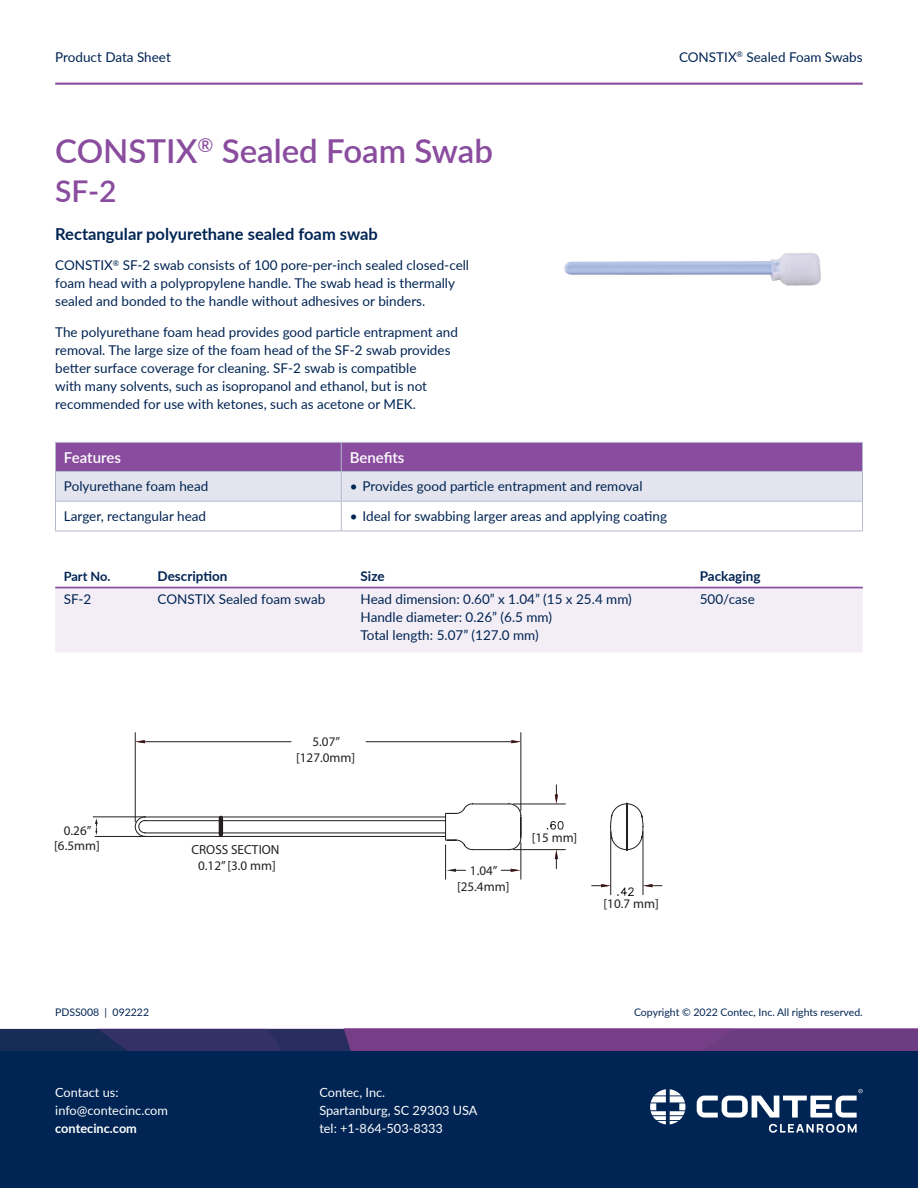
<style>
.page{position:relative;width:918px;height:1188px;background:#fff}
.page>*{position:absolute;margin:0;border:0;box-sizing:border-box;transform-origin:0 0}
.Main_heading{font:600 33px "Lato";color:#894c9e}
.Main_heading-2{font:600 30px "Lato";color:#894c9e}
.Sub_heading{font:700 16.5px "Lato";color:#002453}
.Table_heading-white{font:600 15px "Lato";color:#fff}
.Body{font:13.5px/18px "Lato";color:#002453}
.Packaging_table_text{font:13.5px "Lato";color:#002453}
.Table_text{font:13.5px "Lato";color:#002453}
.t1{font:700 13.5px "Lato";color:#002453}
.t2{font:13.2px/15.8px "Myriad Pro";color:#231f20;text-align:center}
.t3{font:12.75px/18px "Lato";color:#fff}
.t4{font:700 12.75px "Lato";color:#fff}
._04__Body_text{font:700 12.75px "Lato";letter-spacing:-.01em;color:#002453}
.t5{font:10.5px "Lato";color:#002453}
</style>
<div class="page">
<div style="left:0;top:1039px;width:918px;height:149px;background:#002453"></div>
<svg style="left:769px;top:1124px;width:88px;height:9px"></svg>
<svg style="left:697px;top:1089px;width:166px;height:29px"></svg>
<svg style="left:650px;top:1089px;width:35px;height:35px"></svg>
<svg style="left:0;top:1029px;width:918px;height:21px;background:#563876"></svg>
<hr style="left:55px;top:83px;width:808px;height:2px;background:#894c9e">
<svg style="left:55px;top:442px;width:808px;height:59px;background:#b69ac6"></svg>
<hr style="left:55px;top:501px;width:286px;height:1px;background:#b3bad0">
<hr style="left:55px;top:501px;width:1px;height:30px;background:#b3bad0">
<hr style="left:341px;top:501px;width:522px;height:1px;background:#b3bad0">
<hr style="left:341px;top:501px;width:1px;height:30px;background:#b3bad0">
<hr style="left:862px;top:501px;width:1px;height:30px;background:#b3bad0">
<hr style="left:55px;top:531px;width:286px;height:1px;background:#b3bad0">
<hr style="left:341px;top:531px;width:522px;height:1px;background:#b3bad0">
<div style="left:55px;top:588px;width:808px;height:64px;background:#f3eef6"></div>
<hr style="left:55px;top:587px;width:94px;height:1px;background:#894c9e">
<hr style="left:149px;top:587px;width:203px;height:1px;background:#894c9e">
<hr style="left:352px;top:587px;width:339px;height:1px;background:#894c9e">
<hr style="left:691px;top:587px;width:172px;height:1px;background:#894c9e">
<img style="left:564px;top:253px;width:257px;height:33px">
<hr style="left:643px;top:832px;width:1px;height:63px;background:#231f20">
<svg style="left:643px;top:884px;width:19px;height:3px"></svg>
<svg style="left:134px;top:732px;width:500px;height:164px"></svg>
<svg style="left:135px;top:740px;width:10px;height:3px"></svg>
<svg style="left:511px;top:740px;width:10px;height:3px"></svg>
<hr style="left:520px;top:843px;width:1px;height:36px;background:#231f20">
<hr style="left:445px;top:845px;width:1px;height:34px;background:#231f20">
<svg style="left:134px;top:785px;width:510px;height:87px"></svg>
<hr style="left:627px;top:803px;width:1px;height:47px;background:#231f20">
<hr style="left:626px;top:803px;width:1px;height:47px;background:#231f20">
<hr style="left:93px;top:816px;width:52px;height:1px;background:#231f20">
<hr style="left:95px;top:836px;width:52px;height:1px;background:#231f20">
<svg style="left:95px;top:818px;width:3px;height:17px"></svg>
<p class="Body" style="left:55px;top:47px;width:117px">Product Data Sheet</p>
<p class="Body" style="left:679px;top:47px;width:185px">CONSTIX<sup>®</sup> Sealed Foam Swabs</p>
<p class="Main_heading" style="left:55px;top:127px;width:439px">CONSTIX<sup>®</sup> Sealed Foam Swab</p>
<p class="Main_heading-2" style="left:55px;top:169px;width:63px">SF-2</p>
<p class="Sub_heading" style="left:55px;top:221px;width:324px">Rectangular polyurethane sealed foam swab</p>
<p class="Body" style="left:55px;top:256px;width:415px">CONSTIX<sup>®</sup> SF-2 swab consists of 100 pore-per-inch sealed closed-cell foam head with a polypropylene handle. The swab head is thermally sealed and bonded to the handle without adhesives or binders.</p>
<p class="Body" style="left:55px;top:323px;width:404px">The polyurethane foam head provides good particle entrapment and removal. The large size of the foam head of the SF-2 swab provides better surface coverage for cleaning. SF-2 swab is compatible<br>with many solvents, such as isopropanol and ethanol, but is not recommended for use with ketones, such as acetone or MEK.</p>
<p class="Table_heading-white" style="left:64px;top:447px;width:58px">Features</p>
<p class="Table_heading-white" style="left:350px;top:447px;width:56px">Benefits</p>
<p class="Table_text" style="left:64px;top:476px;width:146px">Polyurethane foam head</p>
<p class="Body" style="left:350px;top:476px;width:294px">• Provides good particle entrapment and removal</p>
<p class="Table_text" style="left:64px;top:506px;width:144px">Larger, rectangular head</p>
<p class="Body" style="left:350px;top:506px;width:319px">• Ideal for swabbing larger areas and applying coating</p>
<p class="_04__Body_text" style="left:64px;top:567px;width:48px">Part No.</p>
<p class="t1" style="left:158px;top:566px;width:71px">Description</p>
<p class="t1" style="left:361px;top:566px;width:26px">Size</p>
<p class="t1" style="left:700px;top:566px;width:62px">Packaging</p>
<p class="Packaging_table_text" style="left:64px;top:589px;width:29px">SF-2</p>
<p class="Packaging_table_text" style="left:158px;top:589px;width:169px">CONSTIX Sealed foam swab</p>
<p class="Packaging_table_text" style="left:361px;top:589px;width:273px">Head dimension: 0.60” x 1.04” (15 x 25.4 mm)</p>
<p class="Packaging_table_text" style="left:361px;top:607px;width:193px">Handle diameter: 0.26” (6.5 mm)</p>
<p class="Packaging_table_text" style="left:361px;top:625px;width:180px">Total length: 5.07” (127.0 mm)</p>
<p class="Packaging_table_text" style="left:700px;top:589px;width:57px">500/case</p>
<p class="t2" style="left:54px;top:822px;width:47px">0.26” [6.5mm]</p>
<p class="t2" style="left:296px;top:734px;width:61px">5.07” [127.0mm]</p>
<p class="t2" style="left:192px;top:842px;width:89px">CROSS SECTION<br>0.12” [3.0 mm]</p>
<p class="t2" style="left:457px;top:863px;width:54px">1.04” [25.4mm]</p>
<p class="t2" style="left:532px;top:830px;width:47px">[15 mm]</p>
<p class="t2" style="left:604px;top:895px;width:57px">[10.7 mm]</p>
<p class="t5" style="left:55px;top:1005px;width:95px">PDSS008 | 092222</p>
<p class="t5" style="left:634px;top:1005px;width:230px">Copyright © 2022 Contec, Inc. All rights reserved.</p>
<p class="t3" style="left:55px;top:1083px;width:114px">Contact us: info@contecinc.com</p>
<p class="t4" style="left:55px;top:1119px;width:83px">contecinc.com</p>
<p class="t3" style="left:319px;top:1083px;width:160px">Contec, Inc.<br>Spartanburg, SC 29303 USA tel: +1-864-503-8333</p>
</div>
